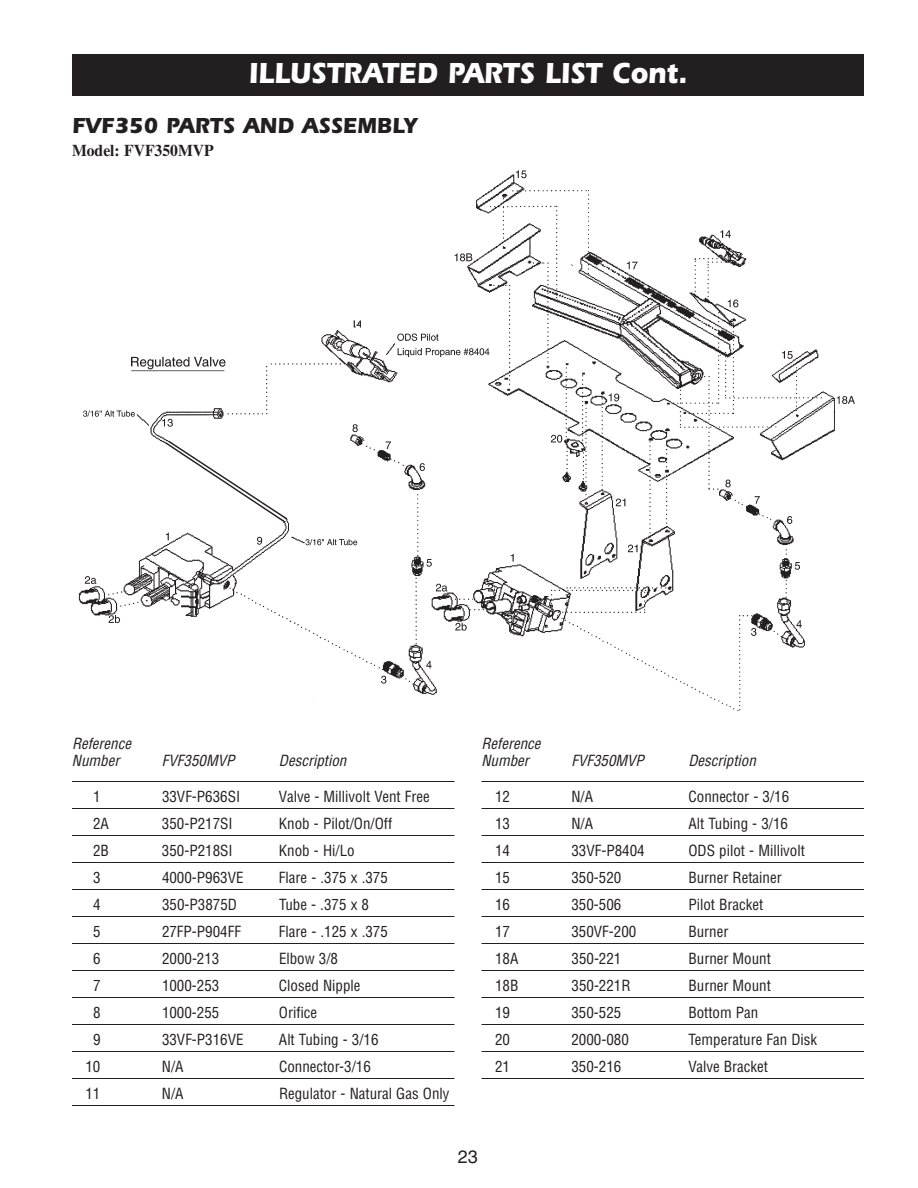
<style>
.page{position:relative;width:918px;height:1188px;background:#fff}
.page>*{position:absolute;margin:0;border:0;box-sizing:border-box;transform-origin:0 0}
.t1{font:700 30px "Itc Eras";color:#fff;scale:.9 1}
.t2{font:700 22.5px "Itc Eras";color:#231f20;scale:.95 1}
.t3{font:18px "Helvetica";color:#231f20}
.t4{font:700 16.5px "Times";color:#231f20;scale:.95 1}
.t5{font:condensed 15px "Helvetica";color:#231f20}
.t6{font:italic condensed 15px/16.5px "Helvetica";color:#231f20}
</style>
<div class="page">
<div style="left:72px;top:54px;width:792px;height:42px;background:#231f20"></div>
<img style="left:78px;top:320px;width:344px;height:382px">
<img style="left:422px;top:170px;width:433px;height:541px">
<hr style="left:72px;top:808px;width:382px;height:1px;background:#231f20">
<hr style="left:72px;top:835px;width:382px;height:1px;background:#231f20">
<hr style="left:72px;top:862px;width:382px;height:1px;background:#231f20">
<hr style="left:72px;top:889px;width:382px;height:1px;background:#231f20">
<hr style="left:72px;top:916px;width:382px;height:1px;background:#231f20">
<hr style="left:72px;top:943px;width:382px;height:1px;background:#231f20">
<hr style="left:72px;top:970px;width:382px;height:1px;background:#231f20">
<hr style="left:72px;top:997px;width:382px;height:1px;background:#231f20">
<hr style="left:72px;top:1024px;width:382px;height:1px;background:#231f20">
<hr style="left:72px;top:1051px;width:382px;height:1px;background:#231f20">
<hr style="left:72px;top:1078px;width:382px;height:1px;background:#231f20">
<hr style="left:72px;top:1105px;width:382px;height:1px;background:#231f20">
<hr style="left:72px;top:781px;width:382px;height:1px;background:#231f20">
<hr style="left:482px;top:808px;width:382px;height:1px;background:#231f20">
<hr style="left:482px;top:835px;width:382px;height:1px;background:#231f20">
<hr style="left:482px;top:862px;width:382px;height:1px;background:#231f20">
<hr style="left:482px;top:889px;width:382px;height:1px;background:#231f20">
<hr style="left:482px;top:916px;width:382px;height:1px;background:#231f20">
<hr style="left:482px;top:943px;width:382px;height:1px;background:#231f20">
<hr style="left:482px;top:970px;width:382px;height:1px;background:#231f20">
<hr style="left:482px;top:997px;width:382px;height:1px;background:#231f20">
<hr style="left:482px;top:1024px;width:382px;height:1px;background:#231f20">
<hr style="left:482px;top:1051px;width:382px;height:1px;background:#231f20">
<hr style="left:482px;top:1078px;width:382px;height:1px;background:#231f20">
<hr style="left:482px;top:781px;width:382px;height:1px;background:#231f20">
<h1 class="t1" style="left:249px;top:62px;width:489px">ILLUSTRATED PARTS LIST Cont.</h1>
<h2 class="t2" style="left:72px;top:118px;width:365px">FVF350 PARTS AND ASSEMBLY</h2>
<p class="t4" style="left:72px;top:144px;width:151px">Model: FVF350MVP</p>
<p class="t6" style="left:72px;top:737px;width:64px">Reference<br>Number</p>
<p class="t6" style="left:162px;top:753px;width:77px">FVF350MVP</p>
<p class="t6" style="left:279px;top:753px;width:72px">Description</p>
<p class="t6" style="left:481px;top:737px;width:64px">Reference<br>Number</p>
<p class="t6" style="left:571px;top:753px;width:77px">FVF350MVP</p>
<p class="t6" style="left:688px;top:753px;width:72px">Description</p>
<p class="t5" style="left:93px;top:791px;width:9px">1</p>
<p class="t5" style="left:162px;top:791px;width:80px">33VF-P636SI</p>
<p class="t5" style="left:279px;top:791px;width:152px">Valve - Millivolt Vent Free</p>
<p class="t5" style="left:93px;top:818px;width:17px">2A</p>
<p class="t5" style="left:162px;top:818px;width:72px">350-P217SI</p>
<p class="t5" style="left:279px;top:818px;width:115px">Knob - Pilot/On/Off</p>
<p class="t5" style="left:93px;top:845px;width:17px">2B</p>
<p class="t5" style="left:162px;top:845px;width:72px">350-P218SI</p>
<p class="t5" style="left:279px;top:845px;width:77px">Knob - Hi/Lo</p>
<p class="t5" style="left:93px;top:872px;width:9px">3</p>
<p class="t5" style="left:162px;top:872px;width:83px">4000-P963VE</p>
<p class="t5" style="left:279px;top:872px;width:110px">Flare - .375 x .375</p>
<p class="t5" style="left:93px;top:899px;width:9px">4</p>
<p class="t5" style="left:162px;top:899px;width:76px">350-P3875D</p>
<p class="t5" style="left:279px;top:899px;width:91px">Tube - .375 x 8</p>
<p class="t5" style="left:93px;top:926px;width:9px">5</p>
<p class="t5" style="left:162px;top:926px;width:81px">27FP-P904FF</p>
<p class="t5" style="left:279px;top:926px;width:110px">Flare - .125 x .375</p>
<p class="t5" style="left:93px;top:953px;width:9px">6</p>
<p class="t5" style="left:162px;top:953px;width:59px">2000-213</p>
<p class="t5" style="left:279px;top:953px;width:61px">Elbow 3/8</p>
<p class="t5" style="left:93px;top:980px;width:9px">7</p>
<p class="t5" style="left:162px;top:980px;width:59px">1000-253</p>
<p class="t5" style="left:279px;top:980px;width:83px">Closed Nipple</p>
<p class="t5" style="left:93px;top:1007px;width:9px">8</p>
<p class="t5" style="left:162px;top:1007px;width:59px">1000-255</p>
<p class="t5" style="left:279px;top:1007px;width:40px">Orifice</p>
<p class="t5" style="left:93px;top:1034px;width:9px">9</p>
<p class="t5" style="left:162px;top:1034px;width:83px">33VF-P316VE</p>
<p class="t5" style="left:279px;top:1034px;width:101px">Alt Tubing - 3/16</p>
<p class="t5" style="left:86px;top:1061px;width:16px">10</p>
<p class="t5" style="left:162px;top:1061px;width:23px">N/A</p>
<p class="t5" style="left:279px;top:1061px;width:93px">Connector-3/16</p>
<p class="t5" style="left:86px;top:1088px;width:16px">11</p>
<p class="t5" style="left:162px;top:1088px;width:23px">N/A</p>
<p class="t5" style="left:279px;top:1088px;width:172px">Regulator - Natural Gas Only</p>
<p class="t5" style="left:495px;top:791px;width:16px">12</p>
<p class="t5" style="left:571px;top:791px;width:23px">N/A</p>
<p class="t5" style="left:688px;top:791px;width:102px">Connector - 3/16</p>
<p class="t5" style="left:495px;top:818px;width:16px">13</p>
<p class="t5" style="left:571px;top:818px;width:23px">N/A</p>
<p class="t5" style="left:688px;top:818px;width:101px">Alt Tubing - 3/16</p>
<p class="t5" style="left:495px;top:845px;width:16px">14</p>
<p class="t5" style="left:571px;top:845px;width:75px">33VF-P8404</p>
<p class="t5" style="left:688px;top:845px;width:118px">ODS pilot - Millivolt</p>
<p class="t5" style="left:495px;top:872px;width:16px">15</p>
<p class="t5" style="left:571px;top:872px;width:51px">350-520</p>
<p class="t5" style="left:688px;top:872px;width:95px">Burner Retainer</p>
<p class="t5" style="left:495px;top:899px;width:16px">16</p>
<p class="t5" style="left:571px;top:899px;width:51px">350-506</p>
<p class="t5" style="left:688px;top:899px;width:76px">Pilot Bracket</p>
<p class="t5" style="left:495px;top:926px;width:16px">17</p>
<p class="t5" style="left:571px;top:926px;width:66px">350VF-200</p>
<p class="t5" style="left:688px;top:926px;width:41px">Burner</p>
<p class="t5" style="left:495px;top:953px;width:25px">18A</p>
<p class="t5" style="left:572px;top:953px;width:51px">350-221</p>
<p class="t5" style="left:689px;top:953px;width:84px">Burner Mount</p>
<p class="t5" style="left:495px;top:980px;width:25px">18B</p>
<p class="t5" style="left:572px;top:980px;width:61px">350-221R</p>
<p class="t5" style="left:689px;top:980px;width:84px">Burner Mount</p>
<p class="t5" style="left:495px;top:1007px;width:16px">19</p>
<p class="t5" style="left:571px;top:1007px;width:51px">350-525</p>
<p class="t5" style="left:688px;top:1007px;width:71px">Bottom Pan</p>
<p class="t5" style="left:495px;top:1034px;width:16px">20</p>
<p class="t5" style="left:571px;top:1034px;width:59px">2000-080</p>
<p class="t5" style="left:688px;top:1034px;width:130px">Temperature Fan Disk</p>
<p class="t5" style="left:495px;top:1061px;width:16px">21</p>
<p class="t5" style="left:571px;top:1061px;width:51px">350-216</p>
<p class="t5" style="left:688px;top:1061px;width:81px">Valve Bracket</p>
<p class="t3" style="left:458px;top:1150px;width:22px">23</p>
</div>
